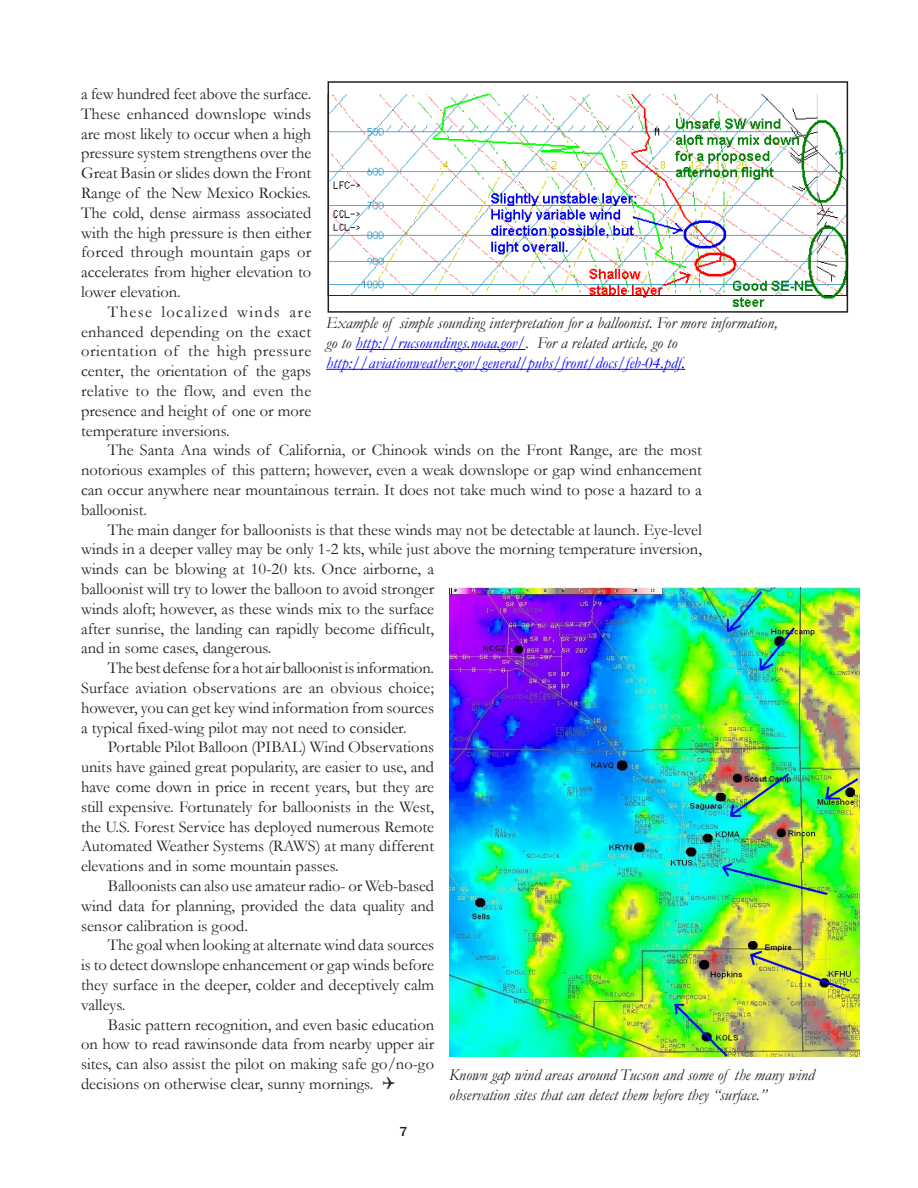
<style>
.page{position:relative;width:918px;height:1188px;background:#fff}
.page>*{position:absolute;margin:0;border:0;box-sizing:border-box;transform-origin:0 0}
.t1{font:16.5px/19.8px "Garamond";color:#231f20;text-align:justify}
.t2{font:italic 16.5px/19.8px "Garamond";color:#231f20}
.t3{font:500 13.5px "Franklin Gothic";color:#231f20}
.s1{color:#00f}
.s2{color:#000}
</style>
<div class="page">
<img style="left:449px;top:587px;width:410px;height:469px">
<hr style="left:356px;top:349px;width:169px;height:1px;background:#00f">
<hr style="left:326px;top:369px;width:355px;height:1px;background:#00f">
<img style="left:327px;top:94px;width:518px;height:212px">
<div style="left:328px;top:81px;width:520px;height:232px;border:2px solid #231f20"></div>
<p class="t1" style="left:81px;top:84px;width:232px">a few hundred feet above the surface.<br>These enhanced downslope winds are most likely to occur when a high pressure system strengthens over the Great Basin or slides down the Front Range of the New Mexico Rockies.<br>The cold, dense airmass associated with the high pressure is then either forced through mountain gaps or accelerates from higher elevation to lower elevation.</p>
<p class="t1" style="left:81px;top:301px;width:232px;text-indent:27px">These localized winds are enhanced depending on the exact orientation of the high pressure center, the orientation of the gaps relative to the flow, and even the presence and height of one or more temperature inversions.</p>
<p class="t1" style="left:81px;top:440px;width:622px;text-indent:27px">The Santa Ana winds of California, or Chinook winds on the Front Range, are the most notorious examples of this pattern; however, even a weak downslope or gap wind enhancement can occur anywhere near mountainous terrain. It does not take much wind to pose a hazard to a balloonist.</p>
<p class="t1" style="left:108px;top:519px;width:595px">The main danger for balloonists is that these winds may not be detectable at launch. Eye-level</p>
<p class="t1" style="left:81px;top:539px;width:623px">winds in a deeper valley may be only 1-2 kts, while just above the morning temperature inversion,</p>
<p class="t1" style="left:81px;top:559px;width:355px">winds can be blowing at 10-20 kts. Once airborne, a</p>
<p class="t1" style="left:81px;top:579px;width:355px">balloonist will try to lower the balloon to avoid stronger</p>
<p class="t1" style="left:81px;top:598px;width:355px">winds aloft; however, as these winds mix to the surface</p>
<p class="t1" style="left:81px;top:618px;width:355px">after sunrise, the landing can rapidly become difficult,</p>
<p class="t1" style="left:81px;top:638px;width:192px">and in some cases, dangerous.</p>
<p class="t1" style="left:108px;top:658px;width:328px">The best defense for a hot air balloonist is information.</p>
<p class="t1" style="left:81px;top:678px;width:355px">Surface aviation observations are an obvious choice;</p>
<p class="t1" style="left:81px;top:697px;width:355px">however, you can get key wind information from sources</p>
<p class="t1" style="left:81px;top:717px;width:327px">a typical fixed-wing pilot may not need to consider.</p>
<p class="t1" style="left:108px;top:737px;width:328px">Portable Pilot Balloon (PIBAL) Wind Observations</p>
<p class="t1" style="left:81px;top:757px;width:355px">units have gained great popularity, are easier to use, and</p>
<p class="t1" style="left:81px;top:777px;width:355px">have come down in price in recent years, but they are</p>
<p class="t1" style="left:81px;top:796px;width:355px">still expensive. Fortunately for balloonists in the West,</p>
<p class="t1" style="left:81px;top:816px;width:355px">the U.S. Forest Service has deployed numerous Remote</p>
<p class="t1" style="left:81px;top:836px;width:355px">Automated Weather Systems (RAWS) at many different</p>
<p class="t1" style="left:81px;top:856px;width:259px">elevations and in some mountain passes.</p>
<p class="t1" style="left:108px;top:876px;width:328px">Balloonists can also use amateur radio- or Web-based</p>
<p class="t1" style="left:81px;top:895px;width:355px">wind data for planning, provided the data quality and</p>
<p class="t1" style="left:81px;top:915px;width:169px">sensor calibration is good.</p>
<p class="t1" style="left:108px;top:935px;width:328px">The goal when looking at alternate wind data sources</p>
<p class="t1" style="left:81px;top:955px;width:354px">is to detect downslope enhancement or gap winds before</p>
<p class="t1" style="left:81px;top:975px;width:355px">they surface in the deeper, colder and deceptively calm</p>
<p class="t1" style="left:81px;top:994px;width:46px">valleys.</p>
<p class="t1" style="left:108px;top:1014px;width:328px">Basic pattern recognition, and even basic education</p>
<p class="t1" style="left:81px;top:1034px;width:355px">on how to read rawinsonde data from nearby upper air</p>
<p class="t1" style="left:81px;top:1054px;width:355px">sites, can also assist the pilot on making safe go/no-go</p>
<p class="t1" style="left:81px;top:1074px;width:294px">decisions on otherwise clear, sunny mornings.</p>
<p class="t2" style="left:449px;top:1065px;width:367px">Known gap wind areas around Tucson and some of the many wind observation sites that can detect them before they “surface.”</p>
<p class="t2" style="left:326px;top:313px;width:453px">Example of simple sounding interpretation for a balloonist. For more information, go to <span class="s1">http://rucsoundings.noaa.gov/</span>. For a related article, go to <span class="s1">http://aviationweather.gov/general/pubs/front/docs/feb-04.pdf</span><span class="s2">.</span></p>
<p class="t3" style="left:400px;top:1123px;width:9px">7</p>
</div>
